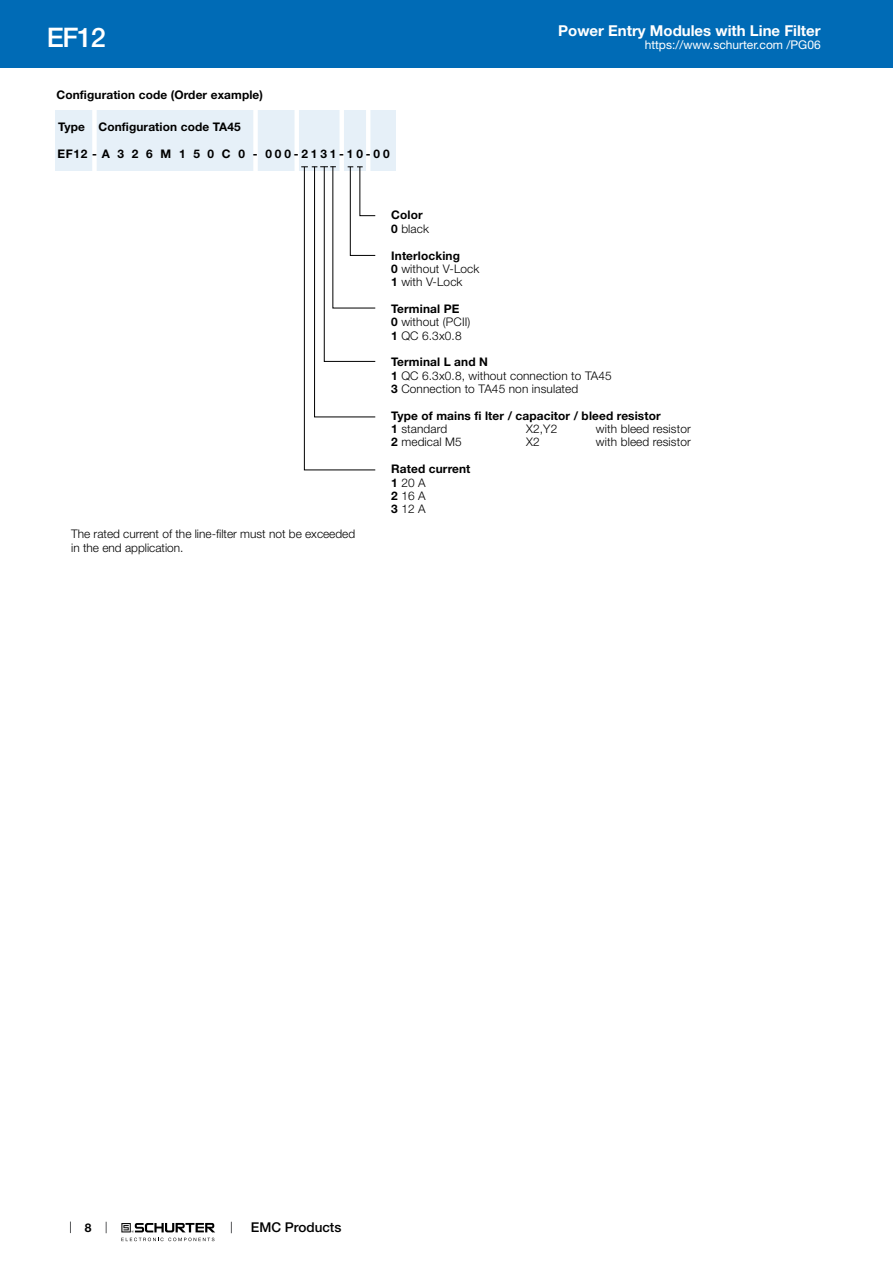
<style>
.page{position:relative;width:893px;height:1263px;background:#fff}
.page>*{position:absolute;margin:0;border:0;box-sizing:border-box;transform-origin:0 0}
.t1{font:500 27px "Helvetica Neue LT";color:#fff}
.t2{font:700 15px "Helvetica Neue LT";color:#fff}
.t3{font:500 13.5px "Helvetica Neue LT";color:#000}
.t4{font:12px "Helvetica Neue LT";color:#fff}
.t5{font:700 12px "Helvetica Neue LT";color:#000}
.t6{font:300 11.85px/13.4px "Helvetica Neue LT";letter-spacing:.01em;color:#000}
.t7{font:700 11.85px/13.4px "Helvetica Neue LT";letter-spacing:.01em;color:#000}
.t8{font:700 11.85px "Helvetica Neue LT";letter-spacing:.24em;color:#000}
.s1{font-weight:300}
.s2{font-weight:700}
</style>
<div class="page">
<svg style="left:70px;top:1221px;width:1px;height:12px"></svg>
<svg style="left:121px;top:1223px;width:94px;height:18px"></svg>
<div style="left:0;top:0;width:893px;height:68px;background:#006bb6"></div>
<div style="left:55px;top:111px;width:341px;height:60px;background:#e6f0f8"></div>
<svg style="left:301px;top:166px;width:75px;height:305px"></svg>
<div style="left:92px;top:107px;width:5px;height:69px;background:#fff"></div>
<div style="left:253px;top:107px;width:5px;height:69px;background:#fff"></div>
<hr style="left:295px;top:104px;width:4px;height:70px;background:#fff">
<hr style="left:340px;top:105px;width:4px;height:70px;background:#fff">
<hr style="left:366px;top:103px;width:4px;height:69px;background:#fff">
<h1 class="t1" style="left:47px;top:21px;width:60px">EF12</h1>
<p class="t7" style="left:56px;top:87px;width:208px">Configuration code (Order example)</p>
<p class="t7" style="left:58px;top:120px;width:184px">Type Configuration code TA45</p>
<p class="t8" style="left:57px;top:146px;width:334px">EF12 - A 3 2 6 M 1 5 0 C 0 - 000-2131-10-00</p>
<p class="t2" style="left:558px;top:21px;width:264px">Power Entry Modules with Line Filter</p>
<p class="t4" style="left:645px;top:38px;width:178px">https://www.schurter.com /PG06</p>
<p class="t7" style="left:391px;top:208px;width:39px">Color<br>0 <span class="s1">black</span></p>
<p class="t6" style="left:391px;top:248px;width:90px"><span class="s2">Interlocking<br>0</span> without V-Lock<br><span class="s2">1</span> with V-Lock</p>
<p class="t6" style="left:391px;top:302px;width:81px"><span class="s2">Terminal PE<br>0</span> without (PCII)<br><span class="s2">1</span> QC 6.3x0.8</p>
<p class="t6" style="left:391px;top:355px;width:222px"><span class="s2">Terminal L and N<br>1</span> QC 6.3x0.8, without connection to TA45<br><span class="s2">3</span> Connection to TA45 non insulated</p>
<p class="t7" style="left:391px;top:409px;width:271px">Type of mains fi lter / capacitor / bleed resistor<br>1 <span class="s1">standard</span></p>
<p class="t6" style="left:526px;top:422px;width:33px">X2,Y2</p>
<p class="t6" style="left:596px;top:422px;width:96px">with bleed resistor</p>
<p class="t6" style="left:71px;top:526px;width:286px;line-height:14.2px">The rated current of the line-filter must not be exceeded in the end application.</p>
<p class="t6" style="left:391px;top:435px;width:72px"><span class="s2">2</span> medical M5</p>
<p class="t6" style="left:526px;top:435px;width:15px">X2</p>
<p class="t6" style="left:596px;top:435px;width:96px">with bleed resistor</p>
<p class="t7" style="left:391px;top:462px;width:81px">Rated current<br>1 <span class="s1">20 A<br></span>2 <span class="s1">16 A<br></span>3 <span class="s1">12 A</span></p>
<p class="t5" style="left:85px;top:1220px;width:8px">8</p>
<p class="t3" style="left:251px;top:1219px;width:92px">EMC Products</p>
</div>
